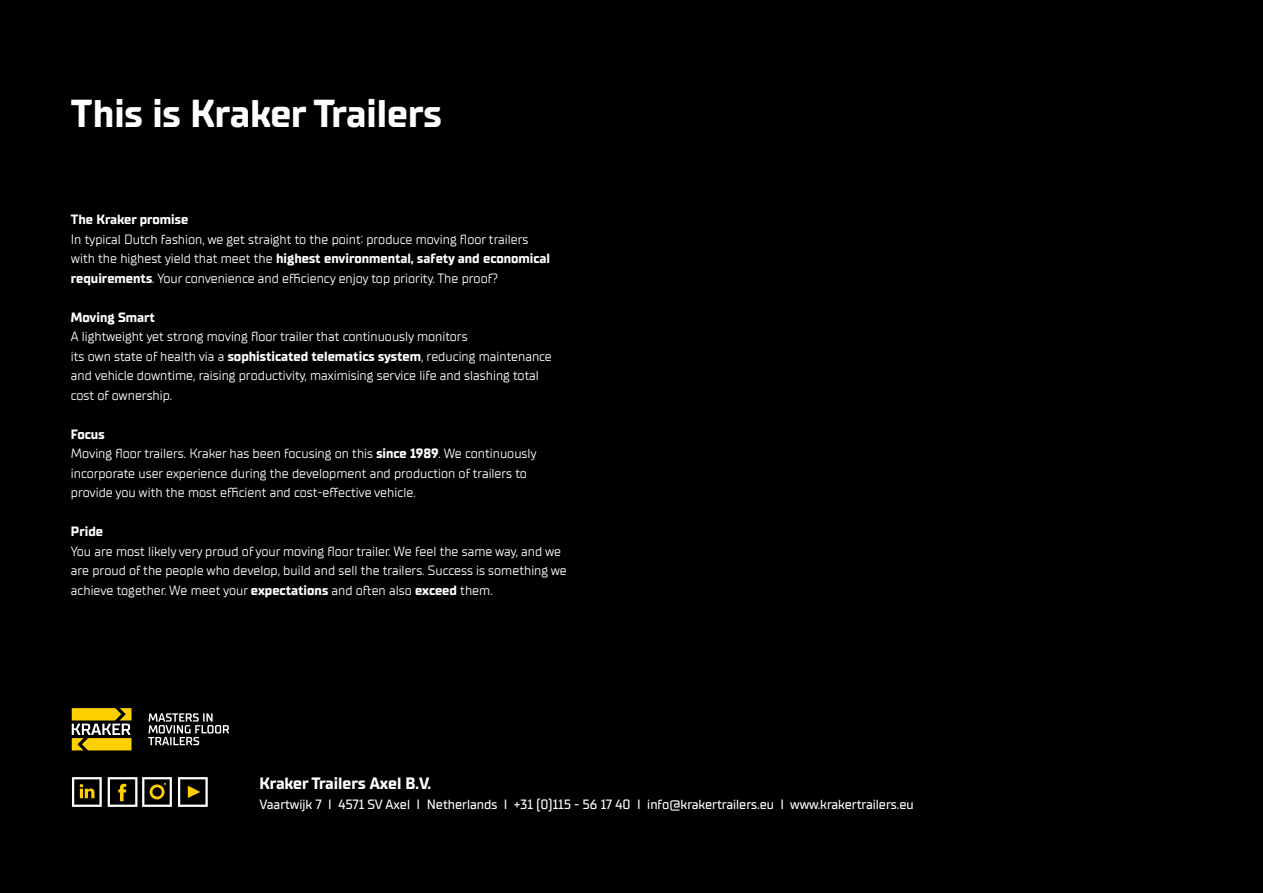
<style>
.page{position:relative;width:1263px;height:893px;background:#fff}
.page>*{position:absolute;margin:0;border:0;box-sizing:border-box;transform-origin:0 0}
.t1{font:700 39px "TT Supermolot Neue";color:#fff}
.t2{font:700 16.5px "TT Supermolot Neue";color:#fff}
.t3{font:13.5px/19.5px "TT Supermolot Neue";color:#fff}
.t4{font:500 13.5px "TT Supermolot Neue";color:#fff}
.t5{font:700 13.5px "TT Supermolot Neue";color:#fff}
.s1{font-weight:700}
</style>
<div class="page">
<div style="left:1237px;top:0;width:26px;height:893px;background:#000"></div>
<div style="left:0;top:0;width:1250px;height:893px;background:#000"></div>
<svg style="left:72px;top:777px;width:30px;height:30px"></svg>
<svg style="left:108px;top:777px;width:64px;height:30px"></svg>
<svg style="left:178px;top:777px;width:30px;height:30px"></svg>
<svg style="left:72px;top:708px;width:59px;height:42px"></svg>
<svg style="left:148px;top:713px;width:81px;height:32px"></svg>
<h1 class="t1" style="left:71px;top:90px;width:372px">This is Kraker Trailers</h1>
<p class="t5" style="left:71px;top:212px;width:119px">The Kraker promise</p>
<p class="t3" style="left:71px;top:230px;width:481px">In typical Dutch fashion, we get straight to the point: produce moving floor trailers with the highest yield that meet the <span class="s1">highest environmental, safety and economical requirements</span>. Your convenience and efficiency enjoy top priority. The proof?</p>
<p class="t5" style="left:71px;top:309px;width:86px">Moving Smart</p>
<p class="t3" style="left:71px;top:327px;width:482px">A lightweight yet strong moving floor trailer that continuously monitors<br>its own state of health via a <span class="s1">sophisticated telematics system</span>, reducing maintenance and vehicle downtime, raising productivity, maximising service life and slashing total cost of ownership.</p>
<p class="t3" style="left:71px;top:425px;width:467px"><span class="s1">Focus<br></span>Moving floor trailers. Kraker has been focusing on this <span class="s1">since 1989</span>. We continuously incorporate user experience during the development and production of trailers to provide you with the most efficient and cost-effective vehicle.</p>
<p class="t5" style="left:71px;top:524px;width:34px">Pride</p>
<p class="t3" style="left:71px;top:542px;width:497px">You are most likely very proud of your moving floor trailer. We feel the same way, and we are proud of the people who develop, build and sell the trailers. Success is something we achieve together. We meet your <span class="s1">expectations</span> and often also <span class="s1">exceed</span> them.</p>
<p class="t2" style="left:259px;top:773px;width:173px">Kraker Trailers Axel B.V.</p>
<p class="t4" style="left:259px;top:796px;width:656px">Vaartwijk 7 I 4571 SV Axel I Netherlands I +31 (0)115 - 56 17 40 I info@krakertrailers.eu I www.krakertrailers.eu</p>
</div>
